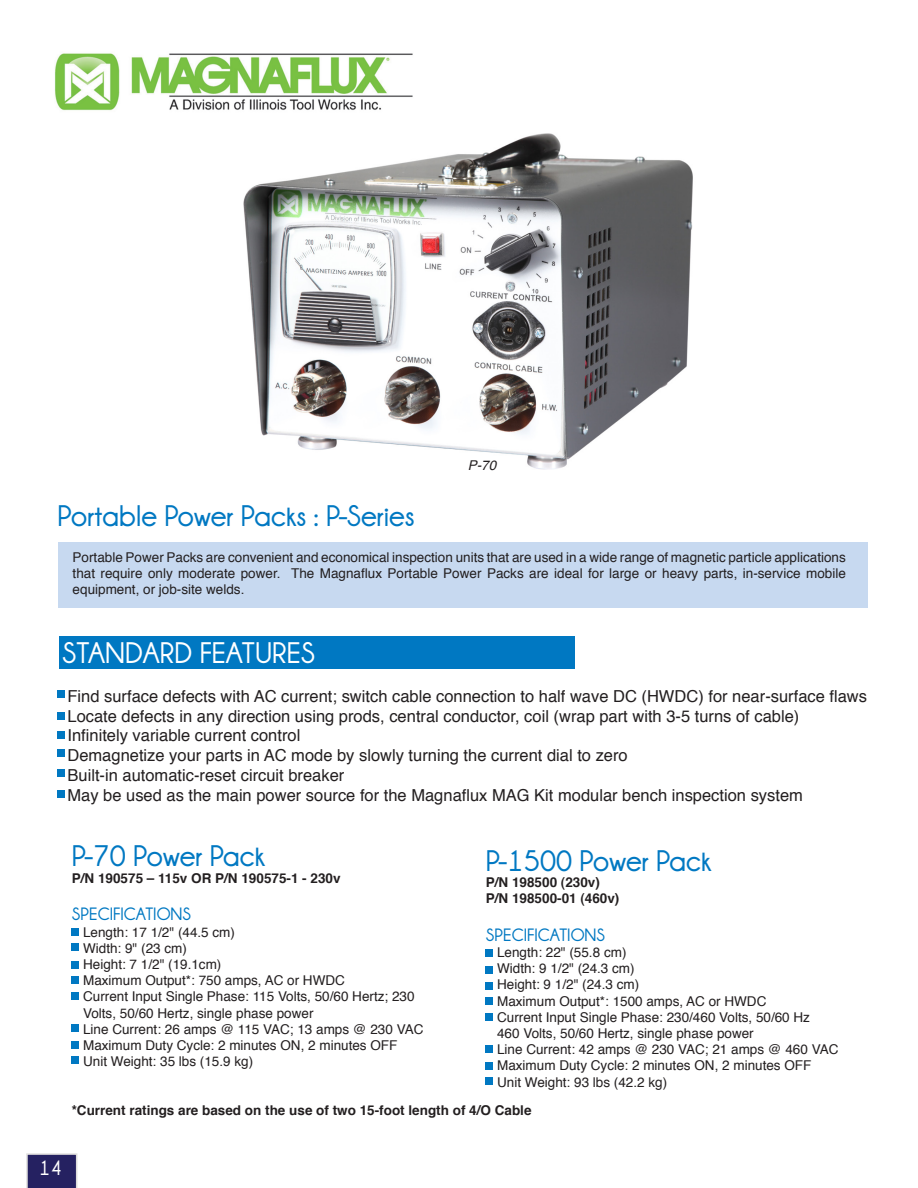
<style>
.page{position:relative;width:918px;height:1188px;background:#fff}
.page>*{position:absolute;margin:0;border:0;box-sizing:border-box;transform-origin:0 0}
.t1{font:700 30px "Champagne&Limousines";color:#0078c2}
.t2{font:700 30px "Champagne&Limousines";color:#fff}
.t3{font:700 21px "Champagne&Limousines";color:#fff}
.t4{font:700 18px "Champagne&Limousines";color:#0078c2}
.t5{font:16.5px "Helvetica";color:#231f20}
.t6{font:13.5px/16.2px "Helvetica";color:#231f20;text-align:justify}
.t7{font:700 13.5px "Helvetica";color:#231f20}
.t8{font:italic 13.5px "Helvetica";color:#231f20}
</style>
<div class="page">
<img style="left:243px;top:133px;width:450px;height:337px">
<svg style="left:26px;top:1153px;width:51px;height:35px;background:#38356e"></svg>
<div style="left:59px;top:636px;width:516px;height:32px;background:#0078c2"></div>
<div style="left:58px;top:691px;width:7px;height:7px;background:#0078c2"></div>
<div style="left:58px;top:712px;width:7px;height:7px;background:#0078c2"></div>
<div style="left:58px;top:731px;width:7px;height:7px;background:#0078c2"></div>
<div style="left:58px;top:543px;width:810px;height:65px;background:#c7d9f0"></div>
<div style="left:58px;top:750px;width:7px;height:7px;background:#0078c2"></div>
<div style="left:58px;top:770px;width:7px;height:7px;background:#0078c2"></div>
<div style="left:58px;top:790px;width:7px;height:7px;background:#0078c2"></div>
<div style="left:72px;top:928px;width:7px;height:7px;background:#0078c2"></div>
<div style="left:72px;top:944px;width:7px;height:7px;background:#0078c2"></div>
<div style="left:72px;top:961px;width:7px;height:7px;background:#0078c2"></div>
<div style="left:72px;top:977px;width:7px;height:7px;background:#0078c2"></div>
<div style="left:72px;top:992px;width:7px;height:7px;background:#0078c2"></div>
<div style="left:72px;top:1024px;width:7px;height:8px;background:#0078c2"></div>
<div style="left:72px;top:1041px;width:7px;height:7px;background:#0078c2"></div>
<div style="left:72px;top:1056px;width:7px;height:8px;background:#0078c2"></div>
<div style="left:486px;top:949px;width:7px;height:7px;background:#0078c2"></div>
<div style="left:486px;top:966px;width:7px;height:7px;background:#0078c2"></div>
<div style="left:486px;top:982px;width:7px;height:7px;background:#0078c2"></div>
<div style="left:486px;top:998px;width:7px;height:7px;background:#0078c2"></div>
<div style="left:486px;top:1013px;width:7px;height:7px;background:#0078c2"></div>
<div style="left:486px;top:1045px;width:7px;height:8px;background:#0078c2"></div>
<div style="left:486px;top:1062px;width:7px;height:7px;background:#0078c2"></div>
<div style="left:486px;top:1077px;width:7px;height:7px;background:#0078c2"></div>
<img style="left:55px;top:53px;width:359px;height:135px">
<p class="t1" style="left:58px;top:499px;width:359px">Portable Power Packs : P-Series</p>
<p class="t8" style="left:468px;top:455px;width:30px">P-70</p>
<p class="t6" style="left:73px;top:549px;width:775px">Portable Power Packs are convenient and economical inspection units that are used in a wide range of magnetic particle applications that require only moderate power. The Magnaflux Portable Power Packs are ideal for large or heavy parts, in-service mobile equipment, or job-site welds.</p>
<p class="t2" style="left:62px;top:636px;width:255px">STANDARD FEATURES</p>
<p class="t5" style="left:68px;top:683px;width:801px">Find surface defects with AC current; switch cable connection to half wave DC (HWDC) for near-surface flaws</p>
<p class="t5" style="left:68px;top:703px;width:733px">Locate defects in any direction using prods, central conductor, coil (wrap part with 3-5 turns of cable)</p>
<p class="t5" style="left:68px;top:723px;width:234px">Infinitely variable current control</p>
<p class="t5" style="left:68px;top:743px;width:562px">Demagnetize your parts in AC mode by slowly turning the current dial to zero</p>
<p class="t5" style="left:68px;top:762px;width:278px">Built-in automatic-reset circuit breaker</p>
<p class="t5" style="left:68px;top:782px;width:737px">May be used as the main power source for the Magnaflux MAG Kit modular bench inspection system</p>
<p class="t1" style="left:72px;top:839px;width:195px">P-70 Power Pack</p>
<p class="t7" style="left:72px;top:867px;width:270px">P/N 190575 – 115v OR P/N 190575-1 - 230v</p>
<p class="t4" style="left:72px;top:904px;width:121px">SPECIFICATIONS</p>
<p class="t6" style="left:83px;top:924px;width:153px">Length: 17 1/2" (44.5 cm)</p>
<p class="t6" style="left:83px;top:940px;width:105px">Width: 9" (23 cm)</p>
<p class="t6" style="left:83px;top:957px;width:140px">Height: 7 1/2" (19.1cm)</p>
<p class="t6" style="left:83px;top:973px;width:263px">Maximum Output*: 750 amps, AC or HWDC</p>
<p class="t6" style="left:83px;top:989px;width:333px">Current Input Single Phase: 115 Volts, 50/60 Hertz; 230</p>
<p class="t6" style="left:83px;top:1005px;width:232px">Volts, 50/60 Hertz, single phase power</p>
<p class="t6" style="left:83px;top:1021px;width:342px">Line Current: 26 amps @ 115 VAC; 13 amps @ 230 VAC</p>
<p class="t6" style="left:83px;top:1038px;width:316px">Maximum Duty Cycle: 2 minutes ON, 2 minutes OFF</p>
<p class="t6" style="left:83px;top:1054px;width:172px">Unit Weight: 35 lbs (15.9 kg)</p>
<p class="t1" style="left:486px;top:844px;width:227px">P-1500 Power Pack</p>
<p class="t7" style="left:486px;top:871px;width:116px">P/N 198500 (230v)</p>
<p class="t7" style="left:486px;top:887px;width:135px">P/N 198500-01 (460v)</p>
<p class="t4" style="left:486px;top:925px;width:121px">SPECIFICATIONS</p>
<p class="t6" style="left:497px;top:945px;width:131px">Length: 22" (55.8 cm)</p>
<p class="t6" style="left:497px;top:961px;width:139px">Width: 9 1/2" (24.3 cm)</p>
<p class="t6" style="left:497px;top:977px;width:144px">Height: 9 1/2" (24.3 cm)</p>
<p class="t6" style="left:497px;top:993px;width:271px">Maximum Output*: 1500 amps, AC or HWDC</p>
<p class="t6" style="left:497px;top:1009px;width:314px">Current Input Single Phase: 230/460 Volts, 50/60 Hz</p>
<p class="t6" style="left:497px;top:1026px;width:258px">460 Volts, 50/60 Hertz, single phase power</p>
<p class="t6" style="left:497px;top:1042px;width:343px">Line Current: 42 amps @ 230 VAC; 21 amps @ 460 VAC</p>
<p class="t6" style="left:497px;top:1058px;width:316px">Maximum Duty Cycle: 2 minutes ON, 2 minutes OFF</p>
<p class="t6" style="left:497px;top:1074px;width:172px">Unit Weight: 93 lbs (42.2 kg)</p>
<p class="t7" style="left:72px;top:1099px;width:461px">*Current ratings are based on the use of two 15-foot length of 4/O Cable</p>
<p class="t3" style="left:39px;top:1156px;width:24px">14</p>
</div>
